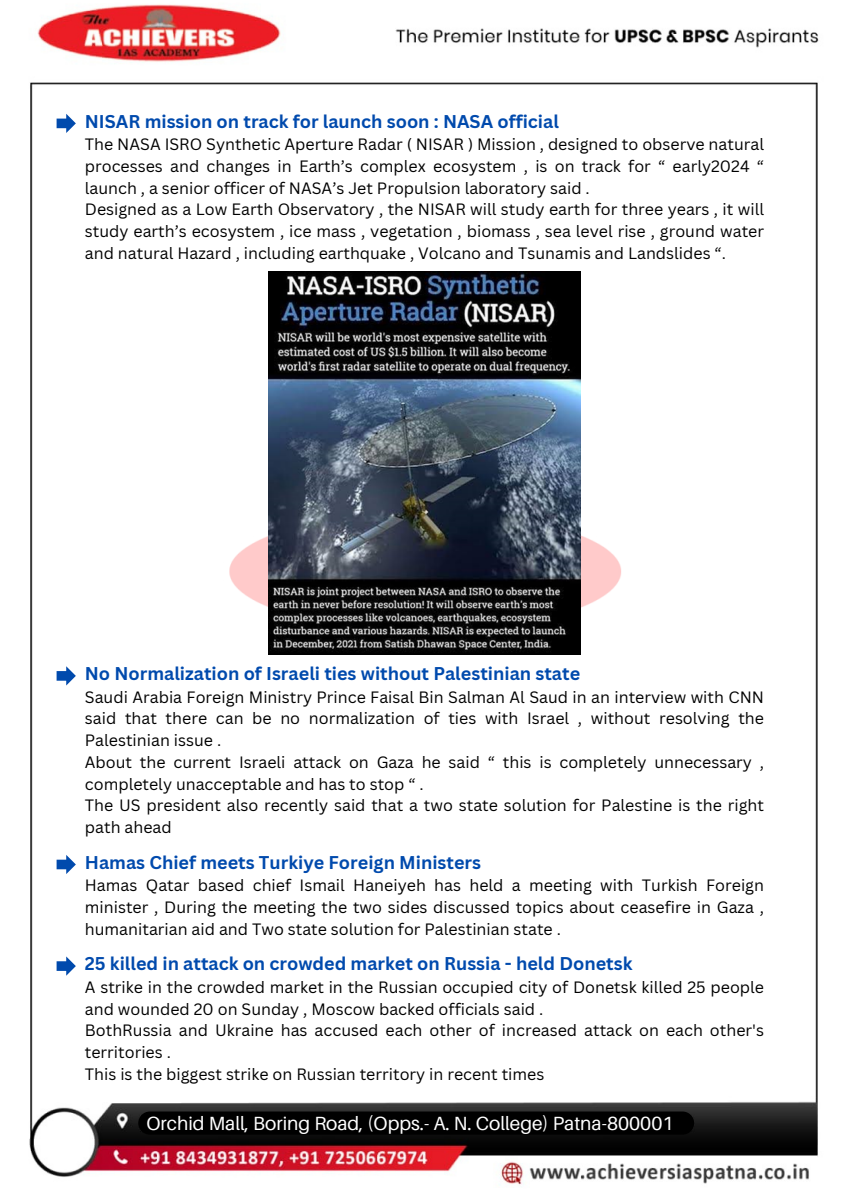
<style>
.page{position:relative;width:849px;height:1200px;background:#fff}
.page>*{position:absolute;margin:0;border:0;box-sizing:border-box;transform-origin:0 0}
.t1{font:19.1px "Aileron";color:#fff}
.t2{font:700 18px "Canva Sans";color:#004aad}
.t3{font:16px/21.8px "Canva Sans";color:#000;text-align:justify}
</style>
<div class="page">
<img style="left:29px;top:4px;width:790px;height:1181px">
<img style="left:210px;top:482px;width:433px;height:183px">
<svg style="left:57px;top:666px;width:19px;height:20px"></svg>
<svg style="left:57px;top:114px;width:19px;height:19px"></svg>
<img style="left:268px;top:271px;width:312px;height:384px">
<div style="left:138px;top:1112px;width:556px;height:23px;background:#000;border-radius:12px"></div>
<svg style="left:57px;top:855px;width:19px;height:19px"></svg>
<svg style="left:57px;top:956px;width:19px;height:20px"></svg>
<p class="t2" style="left:85px;top:108px;width:475px">NISAR mission on track for launch soon : NASA official</p>
<p class="t3" style="left:85px;top:133px;width:680px">The NASA ISRO Synthetic Aperture Radar ( NISAR ) Mission , designed to observe natural processes and changes in Earth’s complex ecosystem , is on track for “ early2024 “ launch , a senior officer of NASA’s Jet Propulsion laboratory said .</p>
<p class="t3" style="left:85px;top:198px;width:680px">Designed as a Low Earth Observatory , the NISAR will study earth for three years , it will study earth’s ecosystem , ice mass , vegetation , biomass , sea level rise , ground water and natural Hazard , including earthquake , Volcano and Tsunamis and Landslides “.</p>
<p class="t2" style="left:85px;top:661px;width:496px">No Normalization of Israeli ties without Palestinian state</p>
<p class="t3" style="left:85px;top:686px;width:680px">Saudi Arabia Foreign Ministry Prince Faisal Bin Salman Al Saud in an interview with CNN said that there can be no normalization of ties with Israel , without resolving the Palestinian issue .</p>
<p class="t3" style="left:85px;top:751px;width:680px">About the current Israeli attack on Gaza he said “ this is completely unnecessary , completely unacceptable and has to stop “ .</p>
<p class="t3" style="left:85px;top:794px;width:680px">The US president also recently said that a two state solution for Palestine is the right path ahead</p>
<p class="t2" style="left:85px;top:850px;width:397px">Hamas Chief meets Turkiye Foreign Ministers</p>
<p class="t3" style="left:85px;top:874px;width:680px">Hamas Qatar based chief Ismail Haneiyeh has held a meeting with Turkish Foreign minister , During the meeting the two sides discussed topics about ceasefire in Gaza , humanitarian aid and Two state solution for Palestinian state .</p>
<p class="t2" style="left:85px;top:951px;width:549px">25 killed in attack on crowded market on Russia - held Donetsk</p>
<p class="t3" style="left:85px;top:976px;width:680px">A strike in the crowded market in the Russian occupied city of Donetsk killed 25 people and wounded 20 on Sunday , Moscow backed officials said .</p>
<p class="t3" style="left:85px;top:1019px;width:680px">BothRussia and Ukraine has accused each other of increased attack on each other's territories .</p>
<p class="t3" style="left:85px;top:1063px;width:461px">This is the biggest strike on Russian territory in recent times</p>
<p class="t1" style="left:146px;top:1111px;width:528px">Orchid Mall, Boring Road, (Opps.- A. N. College) Patna-800001</p>
</div>
